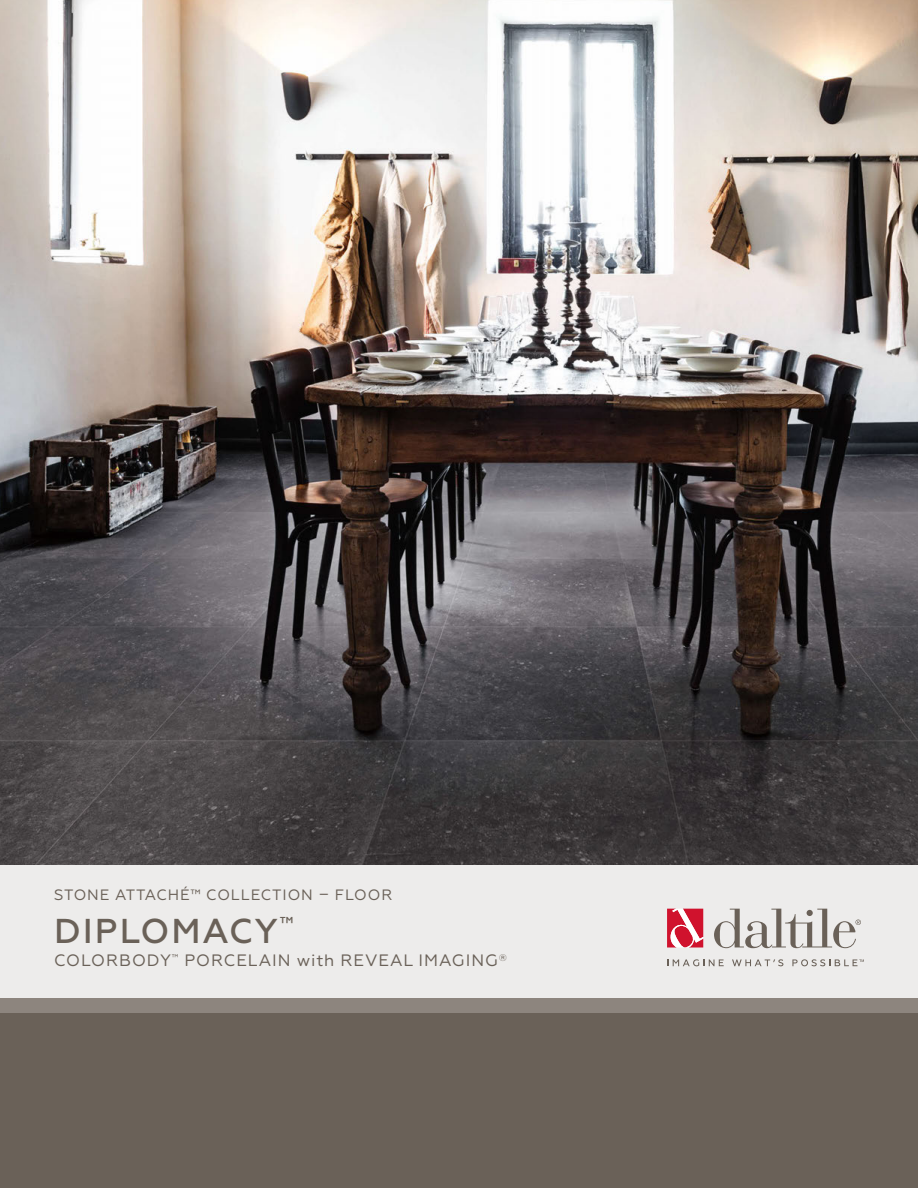
<style>
.page{position:relative;width:918px;height:1188px;background:#fff}
.page>*{position:absolute;margin:0;border:0;box-sizing:border-box;transform-origin:0 0}
.DAL_SS_Header_-_Cove{font:500 34.5px "Geometria";letter-spacing:.055em;color:#6a6158}
.DAL_SS_Header_Second{font:16.5px "Geometria";letter-spacing:.06em;color:#6a6158}
.DAL_SS_Header_Produc{font:15px "Geometria";letter-spacing:.06em;color:#6a6158}
</style>
<div class="page">
<img style="left:0;top:0;width:918px;height:865px">
<div style="left:0;top:865px;width:918px;height:323px;background:#6a6158"></div>
<div style="left:0;top:865px;width:918px;height:147px;background:#8d857e"></div>
<div style="left:0;top:865px;width:918px;height:133px;background:#edeceb"></div>
<svg style="left:667px;top:909px;width:36px;height:39px"></svg>
<svg style="left:714px;top:909px;width:147px;height:39px"></svg>
<svg style="left:667px;top:959px;width:57px;height:7px"></svg>
<svg style="left:732px;top:959px;width:51px;height:7px"></svg>
<svg style="left:792px;top:959px;width:72px;height:7px"></svg>
<p class="DAL_SS_Header_Produc" style="left:54px;top:886px;width:340px">STONE ATTACHÉ™ COLLECTION – FLOOR</p>
<p class="DAL_SS_Header_-_Cove" style="left:54px;top:911px;width:241px">DIPLOMACY<sup>™</sup></p>
<p class="DAL_SS_Header_Second" style="left:54px;top:951px;width:455px">COLORBODY<sup>™</sup> PORCELAIN with REVEAL IMAGING<sup>®</sup></p>
</div>
